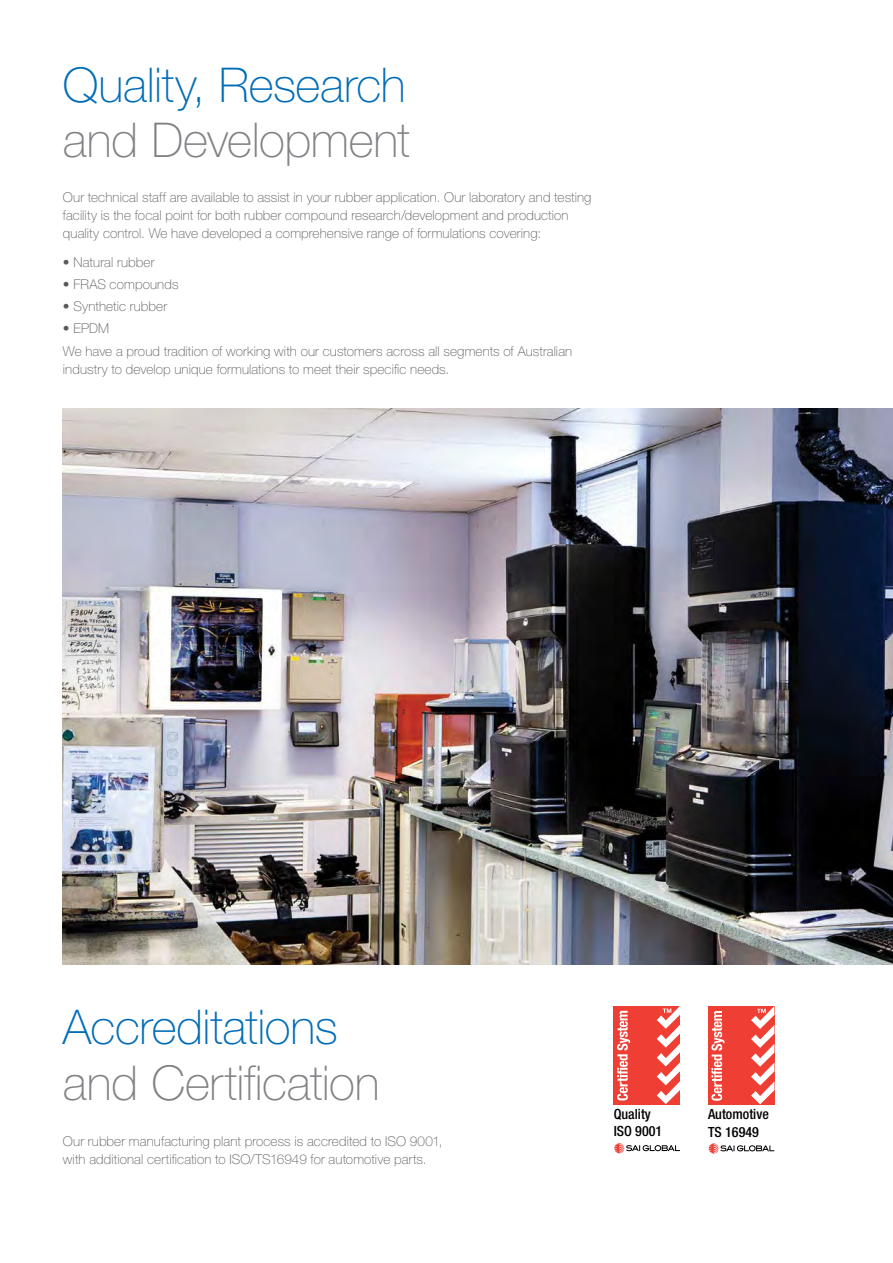
<style>
.page{position:relative;width:893px;height:1263px;background:#fff}
.page>*{position:absolute;margin:0;border:0;box-sizing:border-box;transform-origin:0 0}
.t1{font:100 48px "Helvetica Neue";letter-spacing:-.01em;color:#006cb7}
.t2{font:100 48px "Helvetica Neue";letter-spacing:-.01em;color:#808285}
.t3{font:500 condensed 14.1px/16.8px "Helvetica Neue";color:#000}
.t4{font:100 13.5px/18px "Helvetica Neue";letter-spacing:.01em;color:#58595b}
</style>
<div class="page">
<img style="left:63px;top:409px;width:830px;height:555px">
<div style="left:614px;top:1006px;width:66px;height:98px;background:#ef3e33"></div>
<svg style="left:617px;top:1011px;width:13px;height:89px"></svg>
<svg style="left:657px;top:1006px;width:23px;height:98px"></svg>
<svg style="left:614px;top:1143px;width:66px;height:10px"></svg>
<div style="left:708px;top:1006px;width:66px;height:98px;background:#ef3e33"></div>
<svg style="left:711px;top:1011px;width:13px;height:90px"></svg>
<svg style="left:751px;top:1006px;width:23px;height:98px"></svg>
<svg style="left:709px;top:1143px;width:65px;height:11px"></svg>
<h1 class="t1" style="left:63px;top:58px;width:344px">Quality, Research</h1>
<h1 class="t2" style="left:63px;top:113px;width:348px">and Development</h1>
<p class="t4" style="left:63px;top:188px;width:530px">Our technical staff are available to assist in your rubber application. Our laboratory and testing facility is the focal point for both rubber compound research/development and production quality control. We have developed a comprehensive range of formulations covering:</p>
<p class="t4" style="left:63px;top:253px;width:93px">• Natural rubber</p>
<p class="t4" style="left:63px;top:275px;width:117px">• FRAS compounds</p>
<p class="t4" style="left:63px;top:297px;width:106px">• Synthetic rubber</p>
<p class="t4" style="left:63px;top:318px;width:511px;line-height:22.2px">• EPDM<br>We have a proud tradition of working with our customers across all segments of Australian</p>
<p class="t4" style="left:63px;top:360px;width:388px">industry to develop unique formulations to meet their specific needs.</p>
<h1 class="t1" style="left:63px;top:1000px;width:276px">Accreditations</h1>
<h1 class="t2" style="left:63px;top:1056px;width:318px">and Certification</h1>
<p class="t4" style="left:63px;top:1132px;width:381px">Our rubber manufacturing plant process is accredited to ISO 9001, with additional certification to ISO/TS16949 for automotive parts.</p>
<p class="t3" style="left:614px;top:1105px;width:50px">Quality<br>ISO 9001</p>
<p class="t3" style="left:708px;top:1105px;width:62px;line-height:17.2px">Automotive<br>TS 16949</p>
</div>
